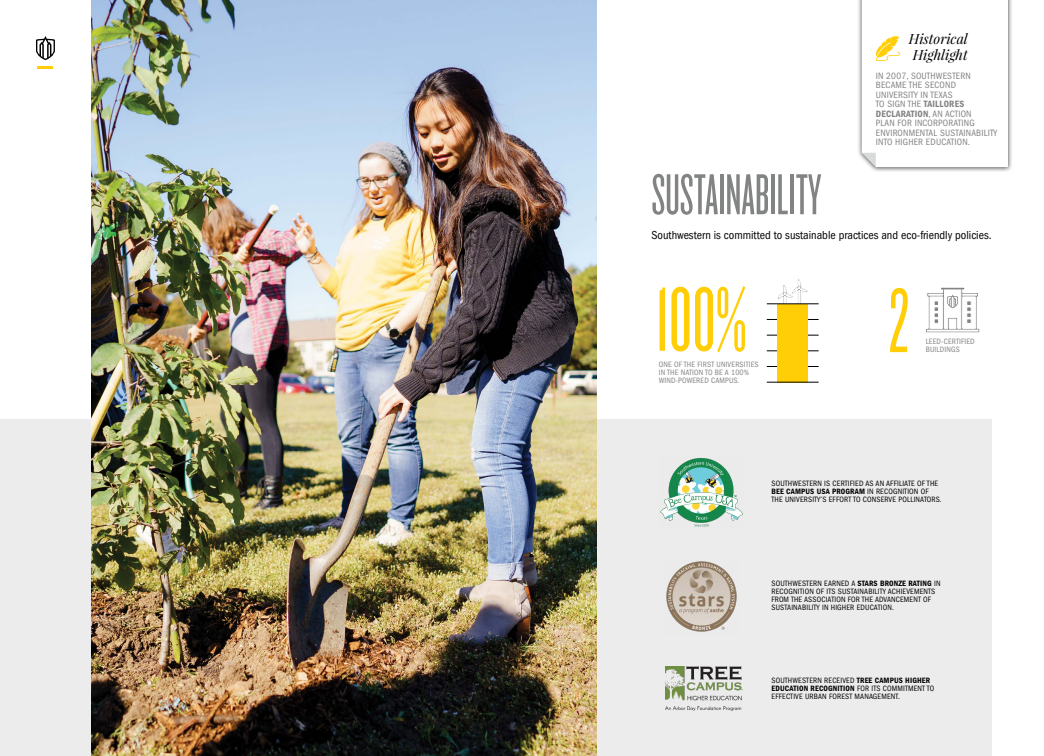
<style>
.page{position:relative;width:1044px;height:756px;background:#fff}
.page>*{position:absolute;margin:0;border:0;box-sizing:border-box;transform-origin:0 0}
.t1{font:95px "Knockout HTF26 Junior Flyweight";color:#ffce06}
.t2{font:60px "Knockout HTF26 Junior Flyweight";color:#828383}
.t3{font:italic 14px/16.3px "Playfair Display";color:#000}
.t4{font:condensed 12px "ITC Franklin Gothic Std";color:#000}
.t5{font:condensed 9.5px/9.5px "ITC Franklin Gothic Std";letter-spacing:.02em;color:#828383}
.t6{font:9.5px "ITC Franklin Gothic Std Dm Cd";letter-spacing:.02em;color:#828383}
.t7{font:condensed 8px/8px "ITC Franklin Gothic Std";letter-spacing:.02em;color:#000}
.t8{font:condensed 8px/8px "ITC Franklin Gothic Std";letter-spacing:.02em;color:#828383}
.t9{font:8px "ITC Franklin Gothic Std Dm Cd";letter-spacing:.02em;color:#000}
.s1{font-family:"ITC Franklin Gothic Std Dm Cd";font-stretch:normal}
.s2{font-family:"ITC Franklin Gothic Std";font-stretch:condensed}
</style>
<div class="page">
<div style="left:0;top:420px;width:991px;height:336px;background:#ececec"></div>
<svg style="left:777px;top:279px;width:31px;height:25px"></svg>
<hr style="left:767px;top:319px;width:52px;height:1px;background:#000">
<hr style="left:767px;top:335px;width:52px;height:1px;background:#000">
<hr style="left:767px;top:351px;width:52px;height:1px;background:#000">
<hr style="left:767px;top:366px;width:52px;height:1px;background:#000">
<div style="left:777px;top:304px;width:31px;height:78px;background:#ffce06"></div>
<hr style="left:767px;top:382px;width:52px;height:1px;background:#000">
<hr style="left:767px;top:304px;width:52px;height:1px;background:#000">
<svg style="left:890px;top:288px;width:18px;height:64px"></svg>
<svg style="left:926px;top:287px;width:54px;height:46px"></svg>
<img style="left:660px;top:458px;width:83px;height:69px">
<img style="left:666px;top:561px;width:71px;height:71px">
<img style="left:665px;top:666px;width:78px;height:44px">
<img style="left:91px;top:0;width:505px;height:756px">
<svg style="left:36px;top:36px;width:19px;height:24px"></svg>
<svg style="left:38px;top:66px;width:15px;height:2px"></svg>
<div style="left:857px;top:0;width:156px;height:172px;background:#000;opacity:.75"></div>
<svg style="left:862px;top:0;width:146px;height:167px"></svg>
<h3 class="t3" style="left:909px;top:30px;width:60px">Historical<br>Highlight</h3>
<p class="t5" style="left:876px;top:71px;width:96px">IN 2007, SOUTHWESTERN<br>BECAME THE SECOND<br>UNIVERSITY IN TEXAS<br>TO SIGN THE <span class="s1">TAILLORES</span></p>
<p class="t6" style="left:876px;top:108px;width:97px">DECLARATION<span class="s2">, AN ACTION</span></p>
<p class="t5" style="left:876px;top:119px;width:123px">PLAN FOR INCORPORATING<br>ENVIRONMENTAL SUSTAINABILITY<br>INTO HIGHER EDUCATION.</p>
<h2 class="t2" style="left:651px;top:166px;width:171px">SUSTAINABILITY</h2>
<h3 class="t4" style="left:651px;top:228px;width:342px">Southwestern is committed to sustainable practices and eco-friendly policies.</h3>
<h1 class="t1" style="left:656px;top:274px;width:92px">100%</h1>
<p class="t8" style="left:659px;top:360px;width:101px">ONE OF THE FIRST UNIVERSITIES<br>IN THE NATION TO BE A 100%<br>WIND-POWERED CAMPUS.</p>
<p class="t8" style="left:926px;top:338px;width:51px">LEED-CERTIFIED<br>BUILDINGS</p>
<p class="t7" style="left:772px;top:479px;width:168px">SOUTHWESTERN IS CERTIFIED AS AN AFFILIATE OF THE</p>
<p class="t9" style="left:772px;top:487px;width:159px">BEE CAMPUS USA PROGRAM <span class="s2">IN RECOGNITION OF</span></p>
<p class="t7" style="left:772px;top:495px;width:172px">THE UNIVERSITY’S EFFORT TO CONSERVE POLLINATORS.</p>
<p class="t7" style="left:772px;top:580px;width:170px">SOUTHWESTERN EARNED A <span class="s1">STARS BRONZE RATING</span> IN RECOGNITION OF ITS SUSTAINABILITY ACHIEVEMENTS FROM THE ASSOCIATION FOR THE ADVANCEMENT OF SUSTAINABILITY IN HIGHER EDUCATION.</p>
<p class="t7" style="left:772px;top:676px;width:160px">SOUTHWESTERN RECEIVED <span class="s1">TREE CAMPUS HIGHER</span></p>
<p class="t9" style="left:772px;top:683px;width:164px">EDUCATION RECOGNITION <span class="s2">FOR ITS COMMITMENT TO</span></p>
<p class="t7" style="left:772px;top:692px;width:130px">EFFECTIVE URBAN FOREST MANAGEMENT.</p>
</div>
